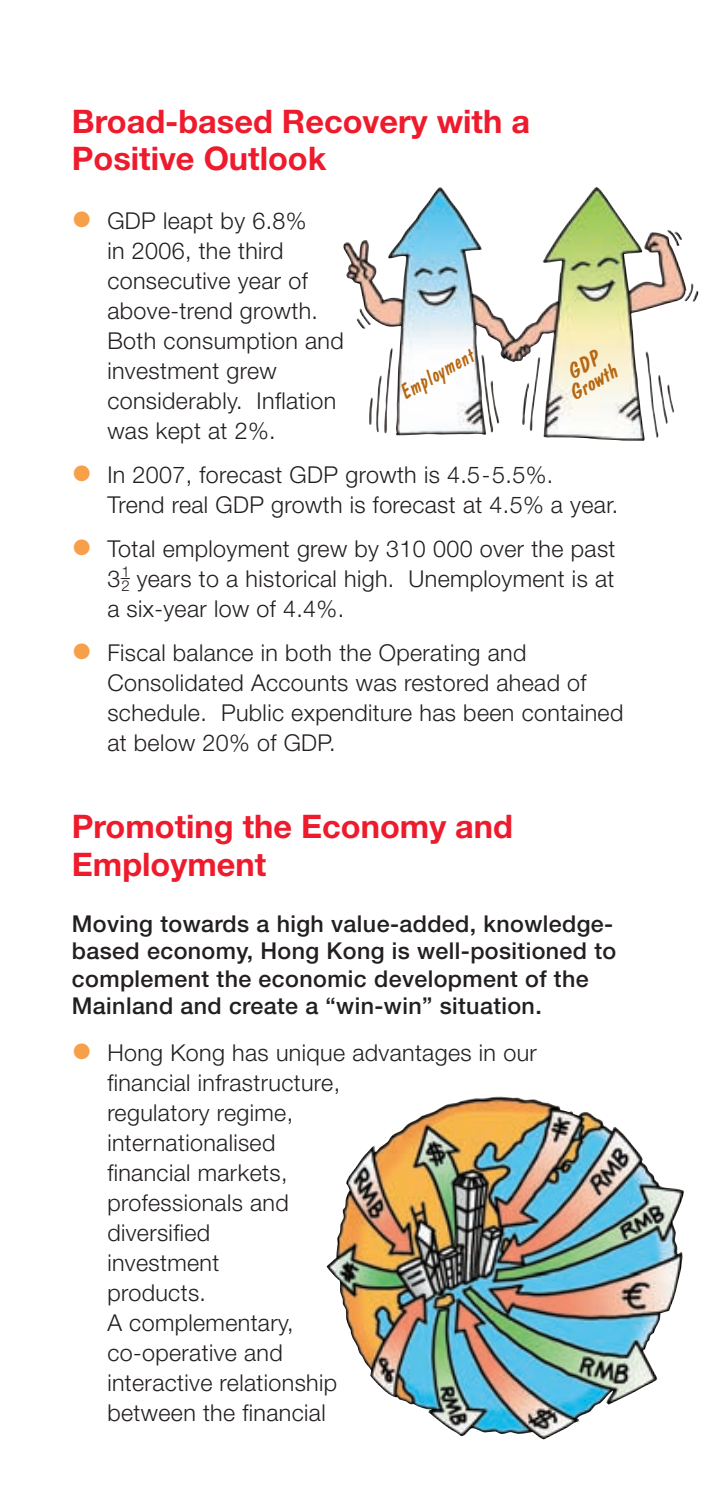
<style>
.page{position:relative;width:704px;height:1489px;background:#fff}
.page>*{position:absolute;margin:0;border:0;box-sizing:border-box;transform-origin:0 0}
.t1{font:700 32.5px/37.5px "Helvetica Neue";color:#ee1b2d}
.t2{font:300 23.25px/30px "Helvetica Neue";letter-spacing:.015em;color:#231f20}
.t3{font:500 23.25px/27.5px "Helvetica Neue";letter-spacing:.015em;color:#231f20}
.t4{font:italic 21.75px "Dom Casual";color:#b66711;scale:.95 1}
.t5{font:italic 21.75px/19.8px "Dom Casual";color:#b66711;text-align:center;scale:1.1 1}
.s1{font-family:"M Hei";font-size:20px;color:#f89f49}
</style>
<div class="page">
<img style="left:326px;top:1097px;width:358px;height:342px">
<img style="left:343px;top:187px;width:344px;height:254px">
<h1 class="t1" style="left:72px;top:106px;width:459px">Broad-based Recovery with a<br>Positive Outlook</h1>
<p class="t2" style="left:107px;top:208px;width:238px;text-indent:-35px"><span class="s1">●</span> GDP leapt by 6.8%<br>in 2006, the third consecutive year of above-trend growth.<br>Both consumption and investment grew considerably. Inflation was kept at 2%.</p>
<p class="t2" style="left:107px;top:462px;width:512px;text-indent:-35px"><span class="s1">●</span> In 2007, forecast GDP growth is 4.5-5.5%.<br>Trend real GDP growth is forecast at 4.5% a year.</p>
<p class="t2" style="left:107px;top:536px;width:509px;text-indent:-35px"><span class="s1">●</span> Total employment grew by 310 000 over the past<br>3<sup>1</sup></p>
<p class="t4" style="left:396px;top:386px;width:88px;rotate:-30deg">Employment</p>
<p class="t5" style="left:556px;top:372px;width:49px;rotate:-30deg">GDP<br>Growth</p>
<p class="t2" style="left:107px;top:566px;width:508px;text-indent:14px"><sub>2</sub> years to a historical high. Unemployment is at a six-year low of 4.4%.</p>
<p class="t2" style="left:107px;top:640px;width:517px;text-indent:-35px"><span class="s1">●</span> Fiscal balance in both the Operating and Consolidated Accounts was restored ahead of schedule. Public expenditure has been contained at below 20% of GDP.</p>
<h1 class="t1" style="left:72px;top:811px;width:442px">Promoting the Economy and<br>Employment</h1>
<p class="t3" style="left:72px;top:912px;width:546px">Moving towards a high value-added, knowledge&shy;based economy, Hong Kong is well-positioned to complement the economic development of the Mainland and create a “win-win” situation.</p>
<p class="t2" style="left:107px;top:1040px;width:431px;text-indent:-35px"><span class="s1">●</span> Hong Kong has unique advantages in our financial infrastructure,<br>regulatory regime,<br>internationalised<br>financial markets,<br>professionals and<br>diversified<br>investment<br>products.<br>A complementary,<br>co-operative and<br>interactive relationship<br>between the financial</p>
</div>
